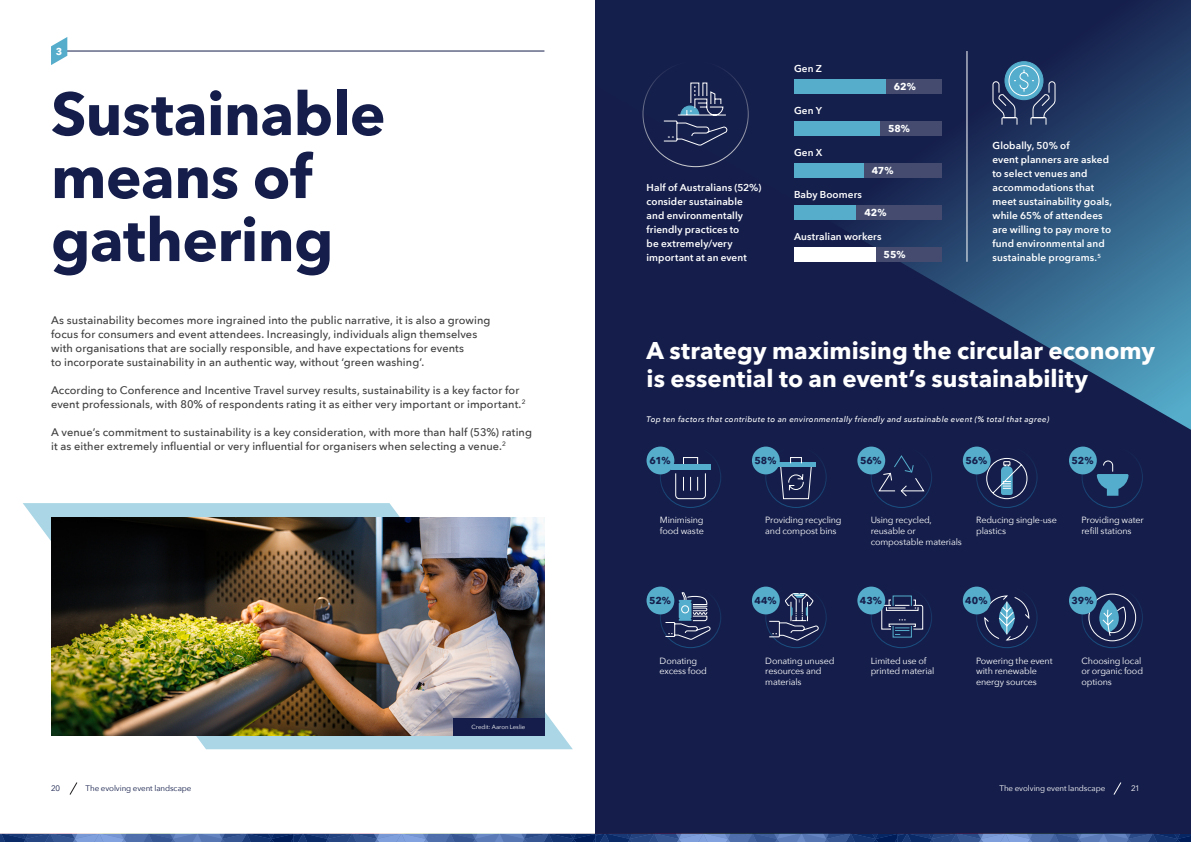
<style>
.page{position:relative;width:1191px;height:842px;background:#fff}
.page>*{position:absolute;margin:0;border:0;box-sizing:border-box;transform-origin:0 0}
.t1{font:700 60px/63px "Avenir Next LT Pro";letter-spacing:-.01em;color:#151e4b}
.t2{font:700 24px/28px "Avenir Next LT Pro";color:#fff}
.Subtitle{font:500 11px/14px "Avenir Next";letter-spacing:.005em;color:#3e3e3f}
.t3{font:600 10px/14px "Avenir Next";letter-spacing:.01em;color:#fff}
.Numbers{font:700 10px "Avenir Next LT Pro";color:#151e4b}
.Numbers-2{font:700 10px "Avenir Next LT Pro";color:#fff}
.t4{font:9px/10.8px "Avenir Next";letter-spacing:-.015em;color:#fff}
.t5{font:italic 500 8px "Avenir Next";letter-spacing:.04em;color:#fff}
.t6{font:8px "Avenir Next";letter-spacing:-.01em;color:#151e4b}
.t7{font:8px "Avenir Next";letter-spacing:-.01em;color:#fff}
.t8{font:6px "Avenir Next";color:#fff}
</style>
<div class="page">
<div style="left:595px;top:0;width:596px;height:833px;background:#151e4b"></div>
<svg style="left:644px;top:0;width:547px;height:430px"></svg>
<svg style="left:23px;top:503px;width:550px;height:246px"></svg>
<svg style="left:1088px;top:593px;width:48px;height:49px"></svg>
<svg style="left:984px;top:595px;width:45px;height:46px"></svg>
<svg style="left:880px;top:599px;width:43px;height:39px"></svg>
<img style="left:51px;top:517px;width:493px;height:218px">
<div style="left:660px;top:447px;width:61px;height:61px;border:1px solid #1a5183;border-radius:50%"></div>
<div style="left:660px;top:587px;width:61px;height:61px;border:1px solid #1a5183;border-radius:50%"></div>
<div style="left:870px;top:447px;width:62px;height:61px;border:1px solid #1a5183;border-radius:50%"></div>
<div style="left:870px;top:587px;width:62px;height:61px;border:1px solid #1a5183;border-radius:50%"></div>
<div style="left:765px;top:447px;width:61px;height:61px;border:1px solid #1a5183;border-radius:50%"></div>
<div style="left:765px;top:587px;width:61px;height:61px;border:1px solid #1a5183;border-radius:50%"></div>
<div style="left:976px;top:447px;width:61px;height:61px;border:1px solid #1a5183;border-radius:50%"></div>
<div style="left:976px;top:587px;width:61px;height:61px;border:1px solid #1a5183;border-radius:50%"></div>
<div style="left:1081px;top:447px;width:62px;height:61px;border:1px solid #1a5183;border-radius:50%"></div>
<div style="left:1081px;top:587px;width:62px;height:61px;border:1px solid #1a5183;border-radius:50%"></div>
<div style="left:794px;top:79px;width:147px;height:14px;background:#444b6f"></div>
<div style="left:794px;top:121px;width:147px;height:14px;background:#444b6f"></div>
<div style="left:794px;top:164px;width:147px;height:14px;background:#444b6f"></div>
<div style="left:794px;top:206px;width:147px;height:14px;background:#444b6f"></div>
<div style="left:794px;top:247px;width:147px;height:14px;background:#444b6f"></div>
<div style="left:794px;top:79px;width:91px;height:14px;background:#55adcb"></div>
<div style="left:794px;top:121px;width:85px;height:14px;background:#55adcb"></div>
<div style="left:794px;top:164px;width:69px;height:14px;background:#55adcb"></div>
<div style="left:794px;top:206px;width:62px;height:14px;background:#55adcb"></div>
<div style="left:794px;top:247px;width:81px;height:14px;background:#fff"></div>
<div style="left:452px;top:718px;width:92px;height:17px;background:#151e4b"></div>
<div style="left:646px;top:447px;width:28px;height:27px;background:#55adcb;border-radius:50%"></div>
<div style="left:646px;top:587px;width:28px;height:27px;background:#55adcb;border-radius:50%"></div>
<div style="left:752px;top:447px;width:27px;height:27px;background:#55adcb;border-radius:50%"></div>
<div style="left:752px;top:587px;width:27px;height:27px;background:#55adcb;border-radius:50%"></div>
<div style="left:857px;top:447px;width:28px;height:27px;background:#55adcb;border-radius:50%"></div>
<div style="left:857px;top:587px;width:28px;height:27px;background:#55adcb;border-radius:50%"></div>
<div style="left:962px;top:587px;width:28px;height:27px;background:#55adcb;border-radius:50%"></div>
<div style="left:1069px;top:447px;width:27px;height:27px;background:#55adcb;border-radius:50%"></div>
<div style="left:1069px;top:587px;width:27px;height:27px;background:#55adcb;border-radius:50%"></div>
<svg style="left:663px;top:82px;width:65px;height:64px"></svg>
<hr style="left:966px;top:51px;width:1px;height:211px;background:#fff">
<div style="left:1005px;top:62px;width:38px;height:38px;background:#54adcc;border-radius:50%"></div>
<div style="left:1004px;top:61px;width:39px;height:39px;border:1px solid #55adcb;border-radius:50%"></div>
<svg style="left:991px;top:65px;width:65px;height:61px"></svg>
<svg style="left:674px;top:457px;width:32px;height:43px"></svg>
<div style="left:670px;top:464px;width:40px;height:5px;background:#54adcc"></div>
<svg style="left:780px;top:467px;width:32px;height:33px"></svg>
<hr style="left:776px;top:463px;width:39px;height:4px;background:#54adcc">
<div style="left:790px;top:457px;width:12px;height:6px;border:1px solid #fff"></div>
<svg style="left:877px;top:454px;width:48px;height:43px"></svg>
<svg style="left:985px;top:457px;width:43px;height:43px"></svg>
<svg style="left:1096px;top:460px;width:32px;height:36px"></svg>
<svg style="left:664px;top:592px;width:47px;height:48px"></svg>
<svg style="left:768px;top:592px;width:51px;height:49px"></svg>
<div style="left:962px;top:447px;width:28px;height:27px;background:#55adcb;border-radius:50%"></div>
<svg style="left:69px;top:782px;width:9px;height:13px"></svg>
<svg style="left:0;top:834px;width:595px;height:8px;background:#3e5d9b"></svg>
<svg style="left:595px;top:834px;width:596px;height:8px;background:#3e5d9b"></svg>
<svg style="left:1113px;top:782px;width:9px;height:13px"></svg>
<hr style="left:51px;top:51px;width:493px;height:1px;background:#151e4b">
<svg style="left:51px;top:37px;width:16px;height:28px"></svg>
<p class="Numbers-2" style="left:56px;top:45px;width:8px">3</p>
<h1 class="t1" style="left:51px;top:82px;width:336px">Sustainable means of gathering</h1>
<p class="Subtitle" style="left:51px;top:313px;width:441px">As sustainability becomes more ingrained into the public narrative, it is also a growing focus for consumers and event attendees. Increasingly, individuals align themselves with organisations that are socially responsible, and have expectations for events<br>to incorporate sustainability in an authentic way, without ‘green washing’.</p>
<p class="Subtitle" style="left:51px;top:383px;width:476px">According to Conference and Incentive Travel survey results, sustainability is a key factor for event professionals, with 80% of respondents rating it as either very important or important.<sup>2</sup></p>
<p class="Subtitle" style="left:51px;top:425px;width:482px">A venue’s commitment to sustainability is a key consideration, with more than half (53%) rating it as either extremely influential or very influential for organisers when selecting a venue.<sup>2</sup></p>
<p class="t8" style="left:471px;top:721px;width:55px">Credit: Aaron Leslie</p>
<h4 class="t3" style="left:646px;top:180px;width:116px">Half of Australians (52%) consider sustainable and environmentally friendly practices to<br>be extremely/very important at an event</h4>
<h4 class="t3" style="left:794px;top:61px;width:29px">Gen Z</h4>
<h4 class="t3" style="left:794px;top:103px;width:29px">Gen Y</h4>
<h4 class="t3" style="left:794px;top:145px;width:30px">Gen X</h4>
<h4 class="t3" style="left:794px;top:187px;width:70px">Baby Boomers</h4>
<h4 class="t3" style="left:794px;top:229px;width:89px">Australian workers</h4>
<p class="Numbers-2" style="left:894px;top:80px;width:23px">62%</p>
<p class="Numbers-2" style="left:888px;top:122px;width:24px">58%</p>
<p class="Numbers-2" style="left:871px;top:165px;width:23px">47%</p>
<p class="Numbers-2" style="left:864px;top:207px;width:24px">42%</p>
<p class="Numbers-2" style="left:883px;top:248px;width:23px">55%</p>
<h4 class="t3" style="left:992px;top:138px;width:121px">Globally, 50% of<br>event planners are asked to select venues and accommodations that meet sustainability goals, while 65% of attendees are willing to pay more to fund environmental and sustainable programs.<sup>5</sup></h4>
<h2 class="t2" style="left:646px;top:336px;width:510px">A strategy maximising the circular economy is essential to an event’s sustainability</h2>
<p class="t5" style="left:646px;top:412px;width:404px">Top ten factors that contribute to an environmentally friendly and sustainable event (% total that agree)</p>
<p class="Numbers" style="left:649px;top:454px;width:22px">61%</p>
<p class="Numbers" style="left:754px;top:454px;width:24px">58%</p>
<p class="Numbers" style="left:860px;top:454px;width:23px">56%</p>
<p class="Numbers" style="left:965px;top:454px;width:23px">56%</p>
<p class="Numbers" style="left:1071px;top:454px;width:23px">52%</p>
<h5 class="t4" style="left:660px;top:514px;width:46px">Minimising food waste</h5>
<h5 class="t4" style="left:765px;top:514px;width:78px">Providing recycling and compost bins</h5>
<h5 class="t4" style="left:870px;top:514px;width:93px">Using recycled, reusable or compostable materials</h5>
<h5 class="t4" style="left:976px;top:514px;width:82px">Reducing single-use plastics</h5>
<h5 class="t4" style="left:1081px;top:514px;width:64px">Providing water refill stations</h5>
<p class="Numbers" style="left:649px;top:594px;width:23px">52%</p>
<p class="Numbers" style="left:754px;top:594px;width:24px">44%</p>
<p class="Numbers" style="left:859px;top:594px;width:24px">43%</p>
<p class="Numbers" style="left:965px;top:594px;width:24px">40%</p>
<p class="Numbers" style="left:1071px;top:594px;width:24px">39%</p>
<h5 class="t4" style="left:659px;top:655px;width:49px">Donating excess food</h5>
<h5 class="t4" style="left:765px;top:655px;width:71px">Donating unused resources and materials</h5>
<h5 class="t4" style="left:870px;top:655px;width:65px">Limited use of printed material</h5>
<h5 class="t4" style="left:976px;top:655px;width:78px">Powering the event with renewable energy sources</h5>
<h5 class="t4" style="left:1081px;top:655px;width:63px">Choosing local or organic food options</h5>
<p class="t6" style="left:51px;top:782px;width:11px">20</p>
<p class="t6" style="left:86px;top:782px;width:107px">The evolving event landscape</p>
<p class="t7" style="left:999px;top:782px;width:107px">The evolving event landscape</p>
<p class="t7" style="left:1131px;top:782px;width:10px">21</p>
</div>
